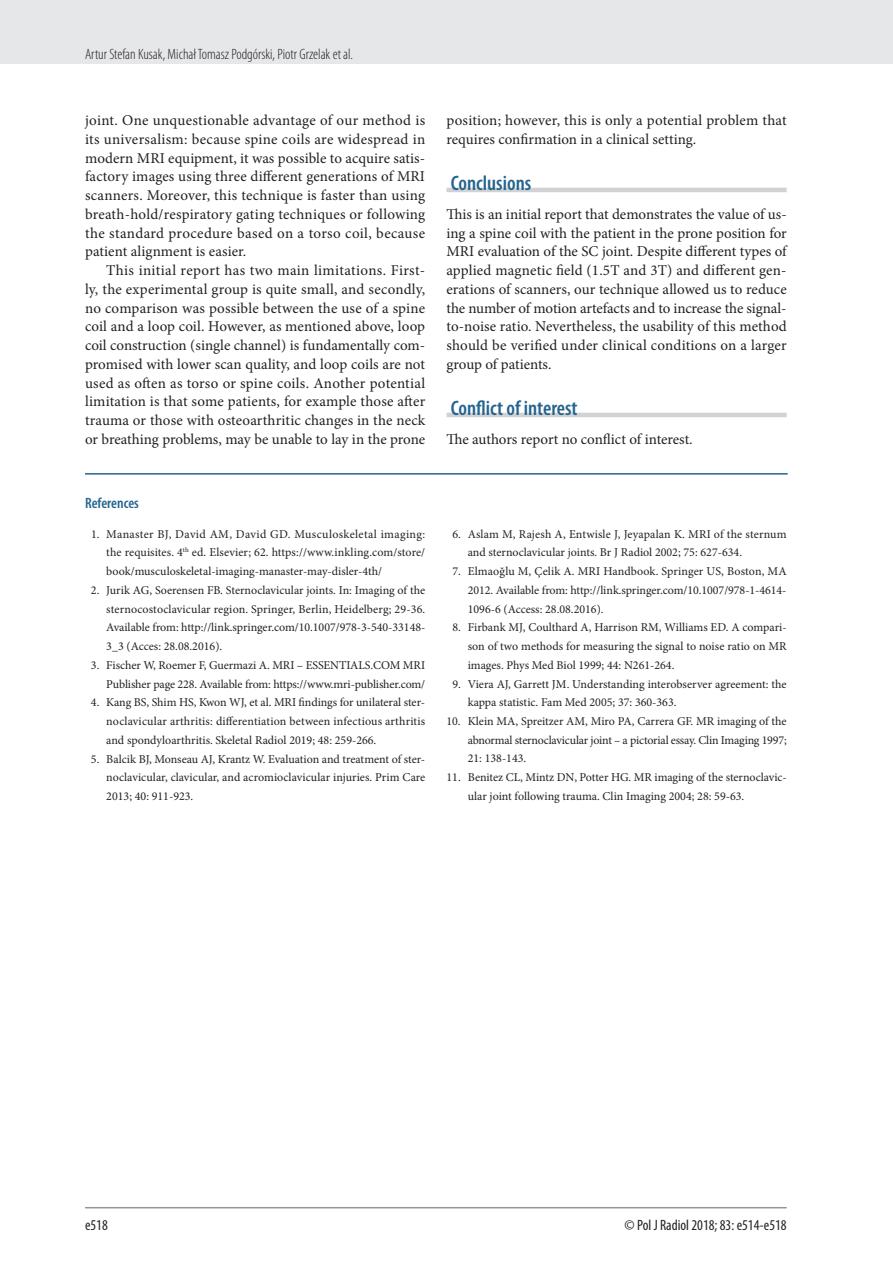
<style>
.page{position:relative;width:893px;height:1263px;background:#fff}
.page>*{position:absolute;margin:0;border:0;box-sizing:border-box;transform-origin:0 0}
.t1{font:600 condensed 21px "Myriad Pro";color:#24648f}
.t2{font:15px/18.8px "Minion Pro";letter-spacing:.005em;color:#231f20;text-align:justify}
.t3{font:300 condensed 15px "Myriad Pro";color:#231f20}
.t4{font:condensed 15px "Myriad Pro";color:#231f20}
.t5{font:600 condensed 15px "Myriad Pro";color:#24648f}
.t6{font:12px/18.8px "Minion Pro";letter-spacing:-.005em;color:#231f20;text-align:justify}
</style>
<div class="page">
<div style="left:0;top:0;width:893px;height:64px;background:#e6e7e9"></div>
<hr style="left:85px;top:1207px;width:702px;height:1px;background:#939598">
<hr style="left:446px;top:188px;width:341px;height:4px;background:#d1d2d4">
<hr style="left:446px;top:413px;width:341px;height:4px;background:#d1d2d4">
<hr style="left:85px;top:473px;width:703px;height:2px;background:#24648f">
<p class="t3" style="left:85px;top:45px;width:270px">Artur Stefan Kusak, Michał Tomasz Podgórski, Piotr Grzelak et al.</p>
<p class="t2" style="left:85px;top:111px;width:342px">joint. One unquestionable advantage of our method is its universalism: because spine coils are widespread in modern MRI equipment, it was possible to acquire satis&shy;factory images using three different generations of MRI scanners. Moreover, this technique is faster than using breath-hold/respiratory gating techniques or following the standard procedure based on a torso coil, because patient alignment is easier.</p>
<p class="t2" style="left:85px;top:261px;width:342px;text-indent:21px">This initial report has two main limitations. First&shy;ly, the experimental group is quite small, and secondly, no comparison was possible between the use of a spine coil and a loop coil. However, as mentioned above, loop coil construction (single channel) is fundamentally com&shy;promised with lower scan quality, and loop coils are not used as often as torso or spine coils. Another potential limitation is that some patients, for example those after trauma or those with osteoarthritic changes in the neck or breathing problems, may be unable to lay in the prone</p>
<p class="t5" style="left:85px;top:493px;width:55px">References</p>
<p class="t6" style="left:106px;top:524px;width:320px;text-indent:-15px">1. Manaster BJ, David AM, David GD. Musculoskeletal imaging: the requisites. 4<sup>th</sup> ed. Elsevier; 62. https://www.inkling.com/store/ book/musculoskeletal-imaging-manaster-may-disler-4th/</p>
<p class="t6" style="left:106px;top:581px;width:321px;text-indent:-15px">2. Jurik AG, Soerensen FB. Sternoclavicular joints. In: Imaging of the sternocostoclavicular region. Springer, Berlin, Heidelberg; 29-36.<br>Available from: http://link.springer.com/10.1007/978-3-540-33148- 3_3 (Acces: 28.08.2016).</p>
<p class="t6" style="left:91px;top:656px;width:336px;text-align:right">3. Fischer W, Roemer F, Guermazi A. MRI – ESSENTIALS.COM MRI<br>Publisher page 228. Available from: https://www.mri-publisher.com/</p>
<p class="t6" style="left:106px;top:693px;width:320px;text-indent:-15px">4. Kang BS, Shim HS, Kwon WJ, et al. MRI findings for unilateral ster&shy;noclavicular arthritis: differentiation between infectious arthritis and spondyloarthritis. Skeletal Radiol 2019; 48: 259-266.</p>
<p class="t6" style="left:106px;top:749px;width:320px;text-indent:-15px">5. Balcik BJ, Monseau AJ, Krantz W. Evaluation and treatment of ster&shy;noclavicular, clavicular, and acromioclavicular injuries. Prim Care 2013; 40: 911-923.</p>
<p class="t2" style="left:446px;top:111px;width:342px">position; however, this is only a potential problem that requires confirmation in a clinical setting.</p>
<h1 class="t1" style="left:451px;top:170px;width:82px">Conclusions</h1>
<p class="t2" style="left:446px;top:205px;width:342px">This is an initial report that demonstrates the value of us&shy;ing a spine coil with the patient in the prone position for MRI evaluation of the SC joint. Despite different types of applied magnetic field (1.5T and 3T) and different gen&shy;erations of scanners, our technique allowed us to reduce the number of motion artefacts and to increase the signal&shy;to-noise ratio. Nevertheless, the usability of this method should be verified under clinical conditions on a larger group of patients.</p>
<h1 class="t1" style="left:451px;top:395px;width:128px">Conflict of interest</h1>
<p class="t2" style="left:446px;top:430px;width:248px">The authors report no conflict of interest.</p>
<p class="t6" style="left:468px;top:524px;width:320px;text-indent:-15px">6. Aslam M, Rajesh A, Entwisle J, Jeyapalan K. MRI of the sternum and sternoclavicular joints. Br J Radiol 2002; 75: 627-634.</p>
<p class="t6" style="left:468px;top:562px;width:320px;text-indent:-15px">7. Elmaoğlu M, Çelik A. MRI Handbook. Springer US, Boston, MA 2012. Available from: http://link.springer.com/10.1007/978-1-4614- 1096-6 (Access: 28.08.2016).</p>
<p class="t6" style="left:468px;top:618px;width:320px;text-indent:-15px">8. Firbank MJ, Coulthard A, Harrison RM, Williams ED. A compari&shy;son of two methods for measuring the signal to noise ratio on MR images. Phys Med Biol 1999; 44: N261-264.</p>
<p class="t6" style="left:468px;top:674px;width:320px;text-indent:-15px">9. Viera AJ, Garrett JM. Understanding interobserver agreement: the kappa statistic. Fam Med 2005; 37: 360-363.</p>
<p class="t6" style="left:468px;top:712px;width:320px;text-indent:-21px">10. Klein MA, Spreitzer AM, Miro PA, Carrera GF. MR imaging of the abnormal sternoclavicular joint – a pictorial essay. Clin Imaging 1997; 21: 138-143.</p>
<p class="t6" style="left:468px;top:768px;width:321px;text-indent:-21px">11. Benitez CL, Mintz DN, Potter HG. MR imaging of the sternoclavic&shy;ular joint following trauma. Clin Imaging 2004; 28: 59-63.</p>
<p class="t4" style="left:85px;top:1216px;width:24px">e518</p>
<p class="t4" style="left:625px;top:1216px;width:164px">© Pol J Radiol 2018; 83: e514-e518</p>
</div>
